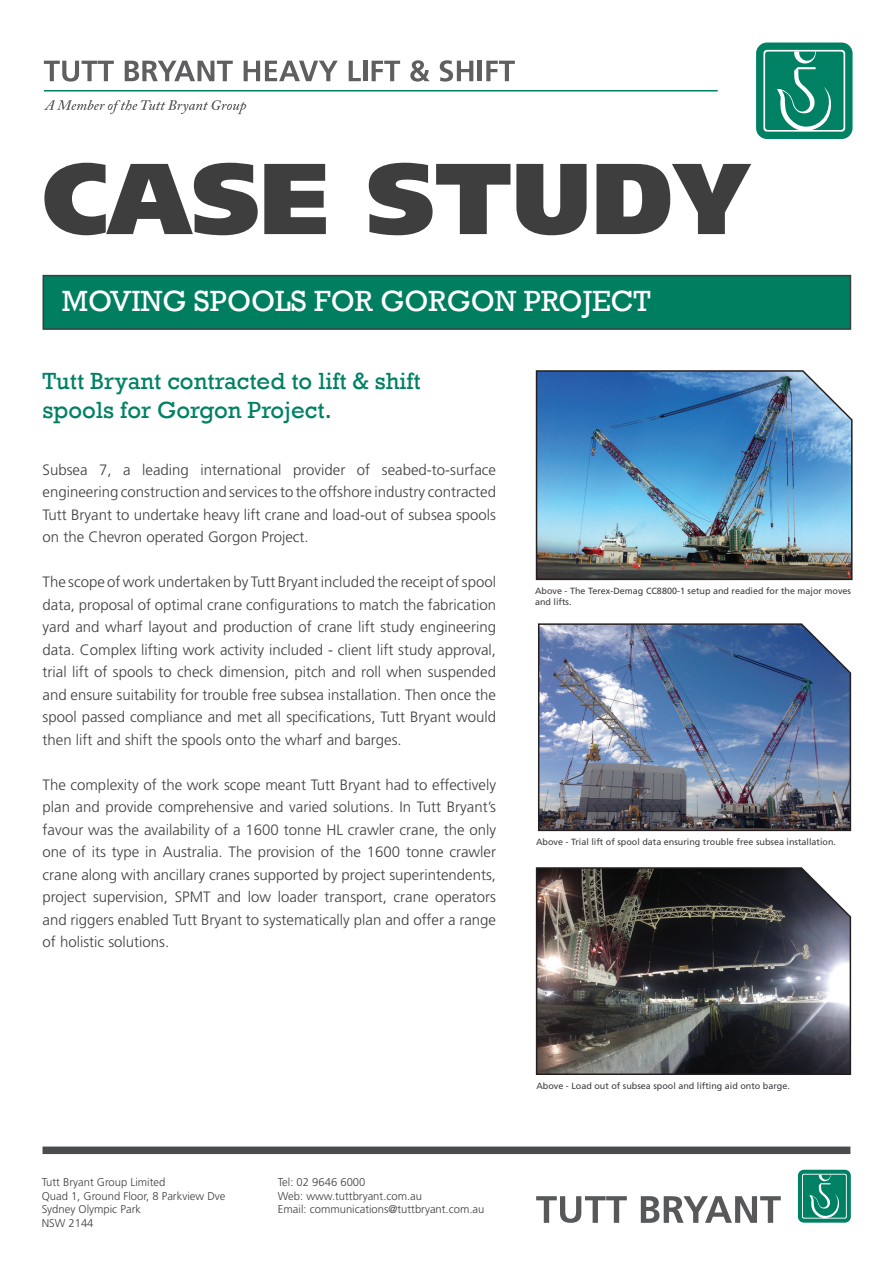
<style>
.page{position:relative;width:893px;height:1263px;background:#fff}
.page>*{position:absolute;margin:0;border:0;box-sizing:border-box;transform-origin:0 0}
.t1{font:900 100.5px "Frutiger LT Std";color:#3e3e3f}
.t2{font:30px "Rockwell";color:#fff}
.t3{font:24px/28.8px "Rockwell";color:#008164}
.t4{font:300 15px/22.5px "Frutiger LT Std";color:#3e3e3f;text-align:justify}
.t5{font:300 11.25px/13.5px "Frutiger LT Std";color:#3e3e3f}
.t6{font:9px/10.8px "Frutiger LT Std";color:#3e3e3f}
</style>
<div class="page">
<img style="left:535px;top:867px;width:317px;height:208px">
<img style="left:538px;top:623px;width:314px;height:209px">
<img style="left:535px;top:370px;width:318px;height:211px">
<svg style="left:536px;top:1196px;width:91px;height:27px"></svg>
<svg style="left:641px;top:1196px;width:140px;height:27px"></svg>
<svg style="left:798px;top:1170px;width:53px;height:52px;background:#26937b"></svg>
<div style="left:43px;top:275px;width:808px;height:55px;background:#007f60;border:2px solid #3e3e3f"></div>
<svg style="left:756px;top:43px;width:96px;height:96px;background:#28947c"></svg>
<hr style="left:44px;top:90px;width:674px;height:2px;background:#008164">
<svg style="left:44px;top:61px;width:70px;height:21px"></svg>
<svg style="left:125px;top:60px;width:108px;height:21px"></svg>
<svg style="left:244px;top:61px;width:94px;height:20px"></svg>
<svg style="left:349px;top:61px;width:12px;height:20px"></svg>
<hr style="left:363px;top:61px;width:4px;height:20px;background:#5f5f62">
<svg style="left:372px;top:61px;width:28px;height:20px"></svg>
<svg style="left:410px;top:60px;width:20px;height:22px"></svg>
<svg style="left:440px;top:60px;width:33px;height:22px"></svg>
<hr style="left:478px;top:61px;width:4px;height:20px;background:#5f5f62">
<svg style="left:486px;top:61px;width:29px;height:20px"></svg>
<svg style="left:44px;top:100px;width:202px;height:14px"></svg>
<div style="left:43px;top:1146px;width:807px;height:8px;background:#4b4c4d"></div>
<h1 class="t1" style="left:43px;top:137px;width:709px">CAse STUDY</h1>
<h2 class="t2" style="left:62px;top:283px;width:590px">MOVING SPOOLS FOR GORGON PROJECT</h2>
<h3 class="t3" style="left:43px;top:367px;width:380px">Tutt Bryant contracted to lift &amp; shift spools for Gorgon Project.</h3>
<p class="t4" style="left:43px;top:459px;width:455px">Subsea 7, a leading international provider of seabed-to-surface engineering construction and services to the offshore industry contracted Tutt Bryant to undertake heavy lift crane and load-out of subsea spools on the Chevron operated Gorgon Project.</p>
<p class="t4" style="left:43px;top:571px;width:455px">The scope of work undertaken by Tutt Bryant included the receipt of spool data, proposal of optimal crane configurations to match the fabrication yard and wharf layout and production of crane lift study engineering data. Complex lifting work activity included - client lift study approval, trial lift of spools to check dimension, pitch and roll when suspended and ensure suitability for trouble free subsea installation. Then once the spool passed compliance and met all specifications, Tutt Bryant would then lift and shift the spools onto the wharf and barges.</p>
<p class="t4" style="left:43px;top:774px;width:455px">The complexity of the work scope meant Tutt Bryant had to effectively plan and provide comprehensive and varied solutions. In Tutt Bryant’s favour was the availability of a 1600 tonne HL crawler crane, the only one of its type in Australia. The provision of the 1600 tonne crawler crane along with ancillary cranes supported by project superintendents, project supervision, SPMT and low loader transport, crane operators and riggers enabled Tutt Bryant to systematically plan and offer a range of holistic solutions.</p>
<p class="t6" style="left:535px;top:585px;width:317px">Above - The Terex-Demag CC8800-1 setup and readied for the major moves and lifts.</p>
<p class="t6" style="left:536px;top:836px;width:301px">Above - Trial lift of spool data ensuring trouble free subsea installation.</p>
<p class="t5" style="left:42px;top:1176px;width:185px">Tutt Bryant Group Limited<br>Quad 1, Ground Floor, 8 Parkview Dve<br>Sydney Olympic Park<br>NSW 2144</p>
<p class="t5" style="left:278px;top:1176px;width:208px">Tel: 02 9646 6000<br>Web: www.tuttbryant.com.au<br>Email: communications@tuttbryant.com.au</p>
<p class="t6" style="left:536px;top:1081px;width:255px">Above - Load out of subsea spool and lifting aid onto barge.</p>
</div>
